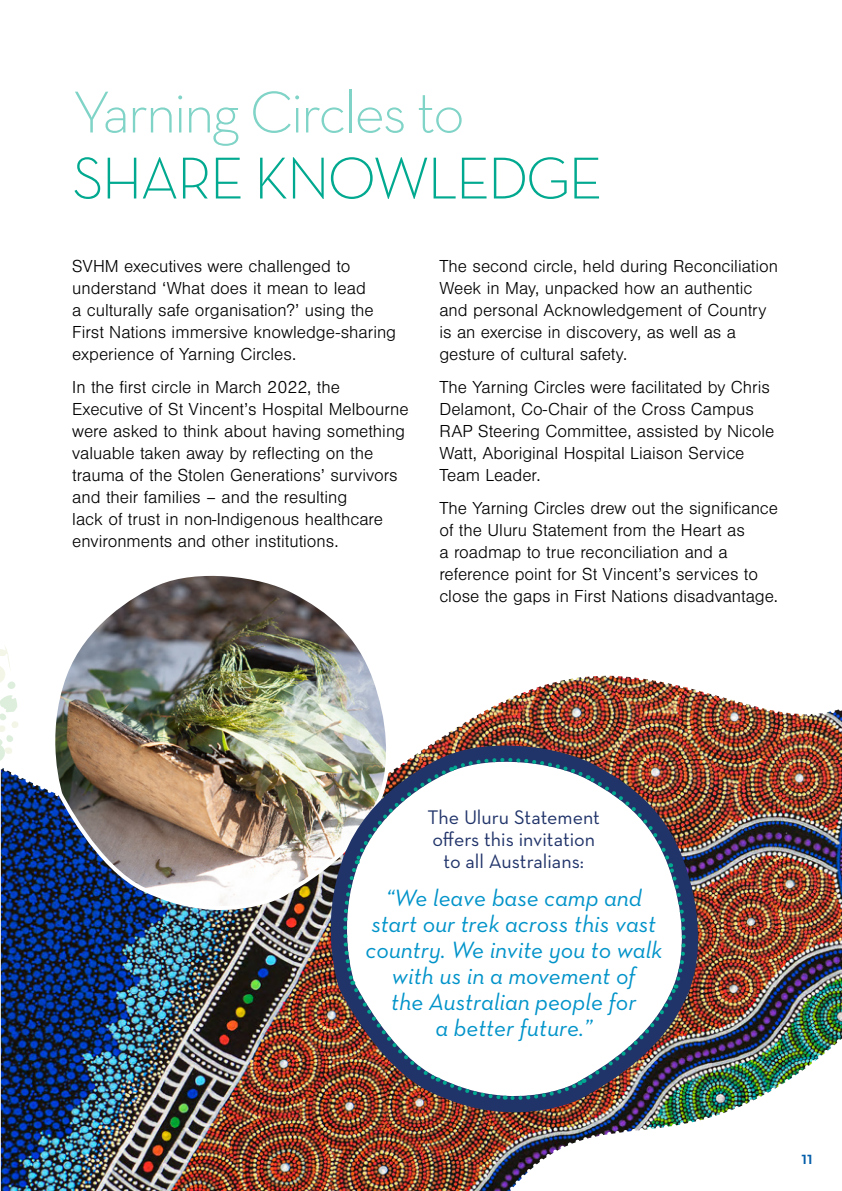
<style>
.page{position:relative;width:842px;height:1191px;background:#fff}
.page>*{position:absolute;margin:0;border:0;box-sizing:border-box;transform-origin:0 0}
.t1{font:300 60px "Neutra Text";letter-spacing:-.04em;color:#80d4c7}
.t2{font:300 60px "Neutra Text";letter-spacing:-.04em;color:#00a98f}
.t3{font:italic 24px/26px "Neutra Text";color:#0093c9;text-align:center}
.t4{font:20px/22px "Neutra Text";color:#21346a;text-align:center}
.t5{font:300 18px/22px "Nimbus San";color:#000}
.t6{font:600 18px "Neutra Text";color:#045ea9}
</style>
<div class="page">
<img style="left:1px;top:881px;width:505px;height:310px">
<svg style="left:0;top:833px;width:37px;height:48px;background:#102c69"></svg>
<img style="left:506px;top:1101px;width:244px;height:90px">
<svg style="left:0;top:647px;width:37px;height:186px"></svg>
<img style="left:37px;top:575px;width:331px;height:339px">
<img style="left:306px;top:731px;width:410px;height:392px">
<img style="left:338px;top:667px;width:504px;height:434px">
<h1 class="t1" style="left:72px;top:75px;width:394px">Yarning Circles to</h1>
<h1 class="t2" style="left:72px;top:141px;width:532px">SHARE KNOWLEDGE</h1>
<p class="t5" style="left:72px;top:255px;width:325px">SVHM executives were challenged to understand ‘What does it mean to lead<br>a culturally safe organisation?’ using the First Nations immersive knowledge-sharing experience of Yarning Circles.</p>
<p class="t5" style="left:72px;top:376px;width:338px">In the first circle in March 2022, the Executive of St Vincent’s Hospital Melbourne were asked to think about having something valuable taken away by reflecting on the trauma of the Stolen Generations’ survivors and their families – and the resulting<br>lack of trust in non-Indigenous healthcare environments and other institutions.</p>
<p class="t5" style="left:439px;top:255px;width:340px">The second circle, held during Reconciliation Week in May, unpacked how an authentic and personal Acknowledgement of Country is an exercise in discovery, as well as a gesture of cultural safety.</p>
<p class="t5" style="left:439px;top:376px;width:337px">The Yarning Circles were facilitated by Chris Delamont, Co-Chair of the Cross Campus RAP Steering Committee, assisted by Nicole Watt, Aboriginal Hospital Liaison Service Team Leader.</p>
<p class="t5" style="left:439px;top:498px;width:340px">The Yarning Circles drew out the significance of the Uluru Statement from the Heart as<br>a roadmap to true reconciliation and a reference point for St Vincent’s services to close the gaps in First Nations disadvantage.</p>
<p class="t4" style="left:428px;top:806px;width:174px">The Uluru Statement offers this invitation to all Australians:</p>
<h2 class="t3" style="left:365px;top:884px;width:298px">“We leave base camp and start our trek across this vast country. We invite you to walk with us in a movement of<br>the Australian people for<br>a better future.”</h2>
<p class="t6" style="left:802px;top:1146px;width:13px">11</p>
</div>
